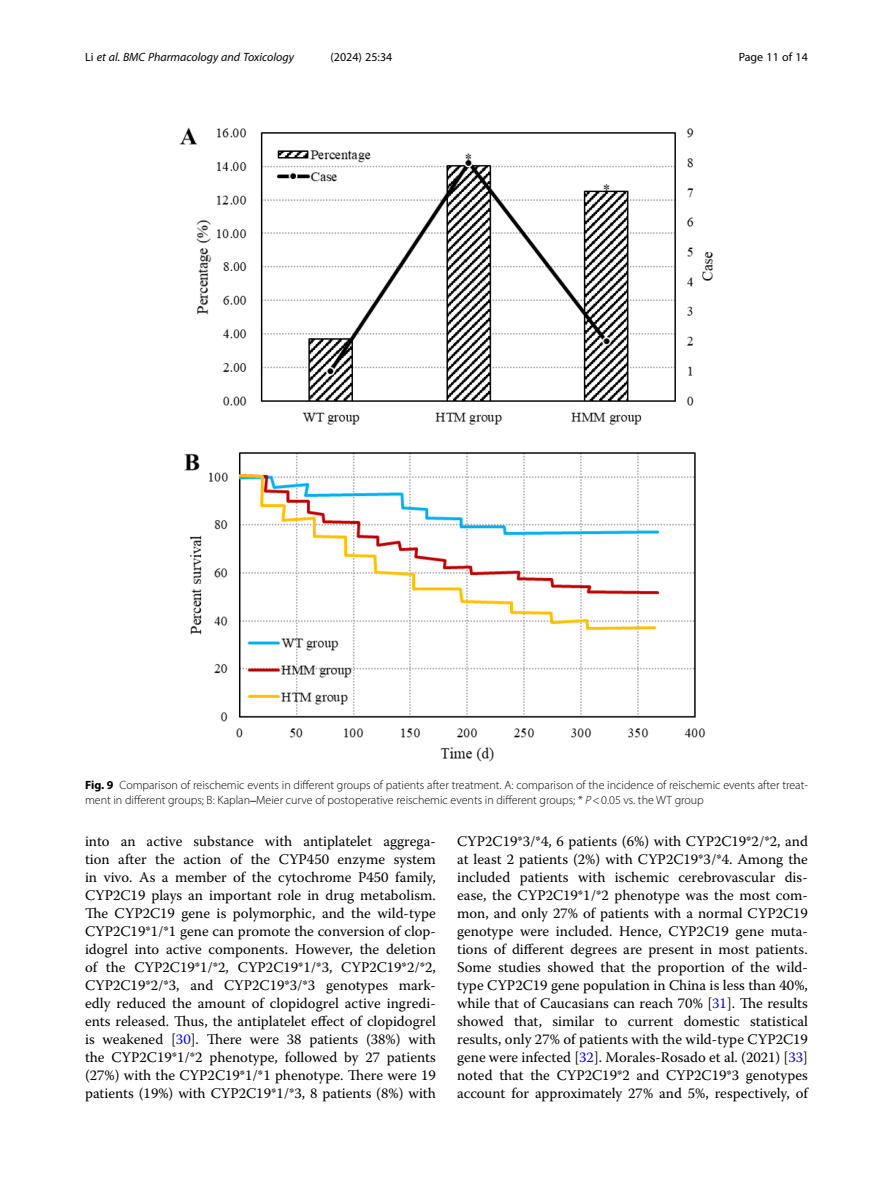
<style>
.page{position:relative;width:893px;height:1191px;background:#fff}
.page>*{position:absolute;margin:0;border:0;box-sizing:border-box;transform-origin:0 0}
.Body_Text_Indent{font:14.7px/18px "Warnock Pro";color:#000;text-align:justify}
.Figure_Caption{font:300 12px/15px "Myriad Pro";color:#000}
.t1{font:italic 12px "Myriad Pro";color:#000}
.t2{font:12px "Myriad Pro";color:#000}
.s1{font-style:normal}
.s2{font-weight:700}
.s3{font-family:"STIX";font-weight:400}
.s4{font-style:italic}
.s5{color:#00f}
</style>
<div class="page">
<img style="left:180px;top:127px;width:533px;height:635px">
<p class="t1" style="left:85px;top:50px;width:211px"><span class="s1">Li</span> et al. BMC Pharmacology and Toxicology</p>
<p class="t2" style="left:331px;top:50px;width:63px">(2024) 25:34</p>
<p class="t2" style="left:739px;top:50px;width:71px">Page 11 of 14</p>
<p class="Figure_Caption" style="left:85px;top:777px;width:724px"><span class="s2">Fig. 9</span> Comparison of reischemic events in different groups of patients after treatment. A: comparison of the incidence of reischemic events after treat&shy;ment in different groups; B: Kaplan<span class="s3">‒</span>Meier curve of postoperative reischemic events in different groups; * <span class="s4">P</span>&lt;0.05 vs. the WT group</p>
<p class="Body_Text_Indent" style="left:85px;top:832px;width:352px">into an active substance with antiplatelet aggrega&shy;tion after the action of the CYP450 enzyme system in vivo. As a member of the cytochrome P450 family, CYP2C19 plays an important role in drug metabolism.<br>The CYP2C19 gene is polymorphic, and the wild-type CYP2C19*1/*1 gene can promote the conversion of clop&shy;idogrel into active components. However, the deletion of the CYP2C19*1/*2, CYP2C19*1/*3, CYP2C19*2/*2, CYP2C19*2/*3, and CYP2C19*3/*3 genotypes mark&shy;edly reduced the amount of clopidogrel active ingredi&shy;ents released. Thus, the antiplatelet effect of clopidogrel is weakened [<span class="s5">30</span>]. There were 38 patients (38%) with the CYP2C19*1/*2 phenotype, followed by 27 patients (27%) with the CYP2C19*1/*1 phenotype. There were 19 patients (19%) with CYP2C19*1/*3, 8 patients (8%) with</p>
<p class="Body_Text_Indent" style="left:457px;top:832px;width:352px">CYP2C19*3/*4, 6 patients (6%) with CYP2C19*2/*2, and at least 2 patients (2%) with CYP2C19*3/*4. Among the included patients with ischemic cerebrovascular dis&shy;ease, the CYP2C19*1/*2 phenotype was the most com&shy;mon, and only 27% of patients with a normal CYP2C19 genotype were included. Hence, CYP2C19 gene muta&shy;tions of different degrees are present in most patients.<br>Some studies showed that the proportion of the wild&shy;type CYP2C19 gene population in China is less than 40%, while that of Caucasians can reach 70% [<span class="s5">31</span>]. The results showed that, similar to current domestic statistical results, only 27% of patients with the wild-type CYP2C19 gene were infected [<span class="s5">32</span>]. Morales-Rosado et al. (2021) [<span class="s5">33</span>] noted that the CYP2C19*2 and CYP2C19*3 genotypes account for approximately 27% and 5%, respectively, of</p>
</div>
